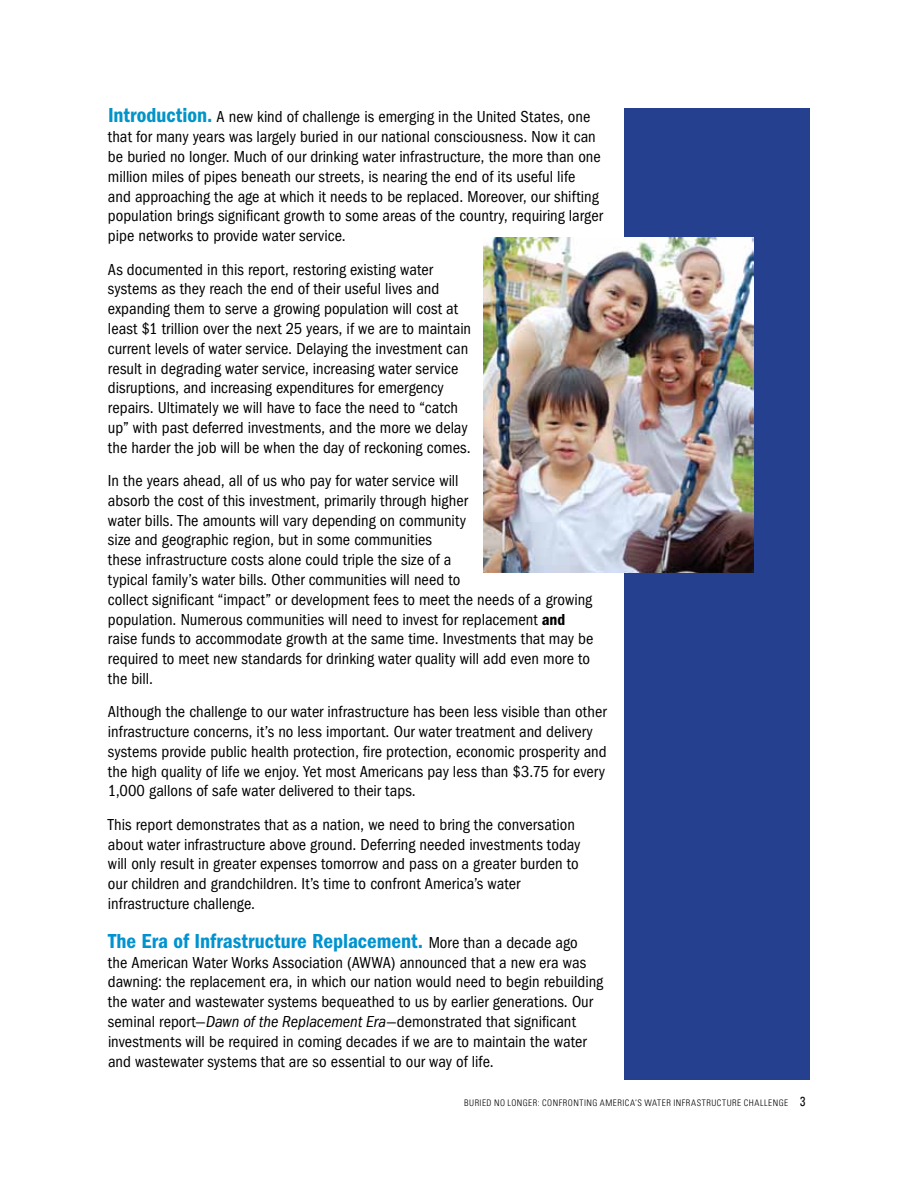
<style>
.page{position:relative;width:918px;height:1188px;background:#fff}
.page>*{position:absolute;margin:0;border:0;box-sizing:border-box;transform-origin:0 0}
.t1{font:21px "ITC Franklin Gothic Std Dm Cd";color:#0093d0}
.t2{font:condensed 16.5px/19.8px "ITC Franklin Gothic Std";color:#000}
.t3{font:300 condensed 9px "Univers LT Std";letter-spacing:.055em;color:#000}
.s1{font-family:"ITC Franklin Gothic Std Dm Cd";font-stretch:normal;font-size:21px;color:#0094c8}
.s2{font-family:"ITC Franklin Gothic Std Dm Cd";font-stretch:normal}
.s3{font-family:"ITC Franklin Gothic Std";font-stretch:condensed;font-size:16.5px;color:#000}
.s4{font-style:italic}
.s5{font-weight:400;font-size:13.2px}
</style>
<div class="page">
<div style="left:624px;top:108px;width:186px;height:972px;background:#25408f"></div>
<img style="left:484px;top:238px;width:270px;height:335px">
<p class="t2" style="left:108px;top:107px;width:496px"><span class="s1">Introduction.</span> A new kind of challenge is emerging in the United States, one that for many years was largely buried in our national consciousness. Now it can be buried no longer. Much of our drinking water infrastructure, the more than one million miles of pipes beneath our streets, is nearing the end of its useful life<br>and approaching the age at which it needs to be replaced. Moreover, our shifting population brings significant growth to some areas of the country, requiring larger pipe networks to provide water service.</p>
<p class="t2" style="left:108px;top:259px;width:365px">As documented in this report, restoring existing water systems as they reach the end of their useful lives and expanding them to serve a growing population will cost at least $1 trillion over the next 25 years, if we are to maintain current levels of water service. Delaying the investment can result in degrading water service, increasing water service disruptions, and increasing expenditures for emergency repairs. Ultimately we will have to face the need to “catch up” with past deferred investments, and the more we delay the harder the job will be when the day of reckoning comes.</p>
<p class="t2" style="left:108px;top:471px;width:487px">In the years ahead, all of us who pay for water service will<br>absorb the cost of this investment, primarily through higher<br>water bills. The amounts will vary depending on community<br>size and geographic region, but in some communities<br>these infrastructure costs alone could triple the size of a<br>typical family’s water bills. Other communities will need to<br>collect significant “impact” or development fees to meet the needs of a growing population. Numerous communities will need to invest for replacement <span class="s2">and </span>raise funds to accommodate growth at the same time. Investments that may be required to meet new standards for drinking water quality will add even more to the bill.</p>
<p class="t2" style="left:108px;top:702px;width:500px">Although the challenge to our water infrastructure has been less visible than other infrastructure concerns, it’s no less important. Our water treatment and delivery systems provide public health protection, fire protection, economic prosperity and the high quality of life we enjoy. Yet most Americans pay less than $3.75 for every 1,000 gallons of safe water delivered to their taps.</p>
<p class="t2" style="left:108px;top:815px;width:474px">This report demonstrates that as a nation, we need to bring the conversation about water infrastructure above ground. Deferring needed investments today will only result in greater expenses tomorrow and pass on a greater burden to our children and grandchildren. It’s time to confront America’s water infrastructure challenge.</p>
<p class="t1" style="left:108px;top:929px;width:471px">The Era of Infrastructure Replacement. <span class="s3">More than a decade ago</span></p>
<p class="t2" style="left:108px;top:952px;width:497px">the American Water Works Association (AWWA) announced that a new era was dawning: the replacement era, in which our nation would need to begin rebuilding the water and wastewater systems bequeathed to us by earlier generations. Our seminal report—<span class="s4">Dawn of the Replacement Era</span>—demonstrated that significant investments will be required in coming decades if we are to maintain the water and wastewater systems that are so essential to our way of life.</p>
<p class="t3" style="left:464px;top:1097px;width:343px">BURIED NO LONGER: CONFRONTING AMERICA’S WATER INFRASTRUCTURE CHALLENGE <span class="s5">3</span></p>
</div>
